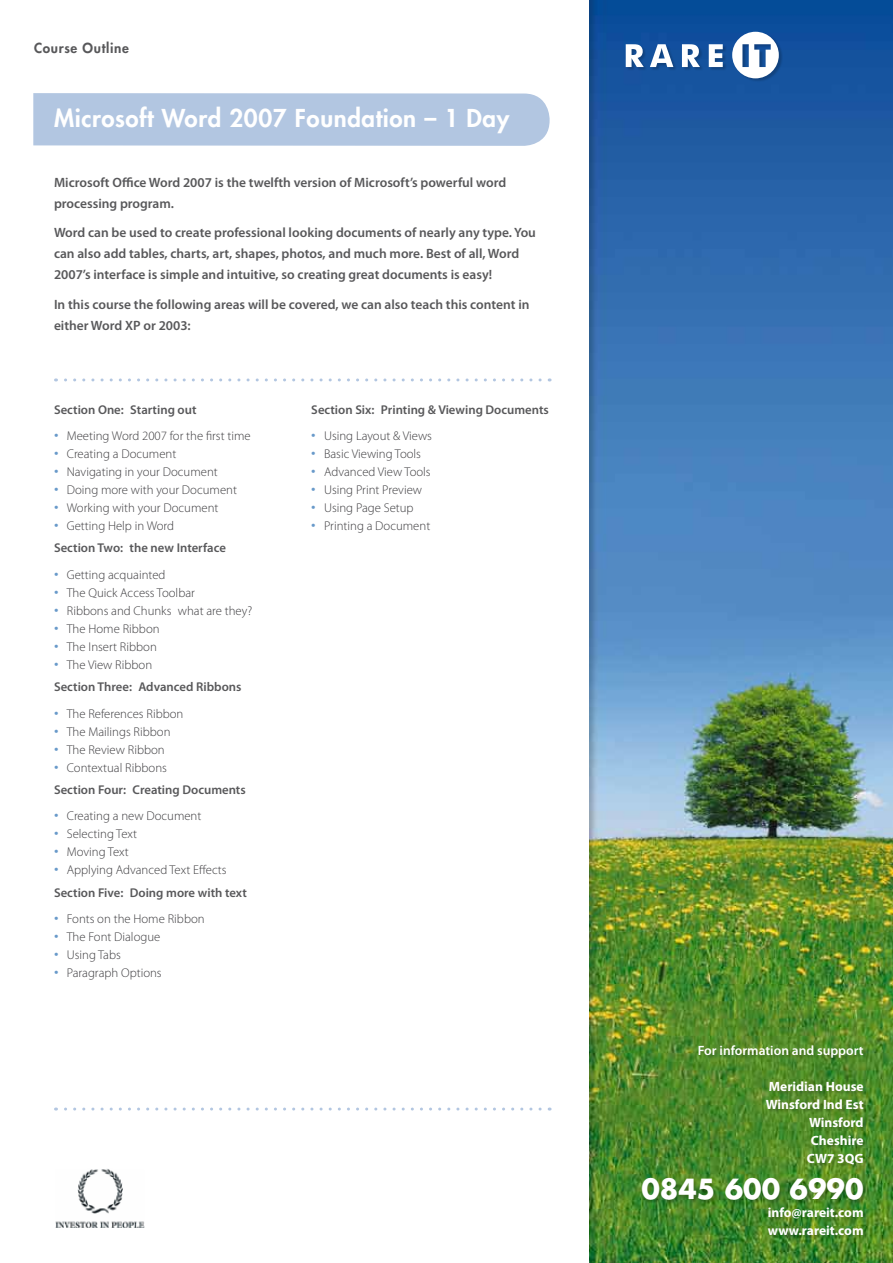
<style>
.page{position:relative;width:893px;height:1263px;background:#fff}
.page>*{position:absolute;margin:0;border:0;box-sizing:border-box;transform-origin:0 0}
.t1{font:700 27px "Futura Std";color:#fff}
.t2{font:800 24px "Futura Std";letter-spacing:.025em;color:#fff}
.t3{font:600 13.5px/21px "Myriad Pro";color:#58585a}
.t4{font:700 13.5px/18px "Myriad Pro";color:#fff;text-align:right}
.t5{font:600 13.5px "Myriad Pro";color:#fff}
.t6{font:800 13.5px "Futura Std";letter-spacing:.05em;color:#58585a}
.t7{font:300 12.75px "Myriad Pro";color:#3e3d40}
.t8{font:600 12.75px/22.2px "Myriad Pro";color:#58585a}
.s1{font-size:18px;color:#699aca}
.s2{font-weight:300;font-size:18px;color:#699aca}
.s3{font-weight:300;color:#3e3d40}
</style>
<div class="page">
<img style="left:589px;top:0;width:304px;height:1263px">
<div style="left:626px;top:32px;width:157px;height:51px;background:#000;opacity:.2"></div>
<svg style="left:732px;top:32px;width:47px;height:46px"></svg>
<svg style="left:626px;top:44px;width:18px;height:23px"></svg>
<svg style="left:650px;top:44px;width:23px;height:23px"></svg>
<svg style="left:682px;top:44px;width:18px;height:23px"></svg>
<svg style="left:709px;top:44px;width:14px;height:23px"></svg>
<div style="left:33px;top:93px;width:517px;height:53px;background:#b2c6e1"></div>
<svg style="left:56px;top:378px;width:484px;height:3px"></svg>
<svg style="left:56px;top:1107px;width:484px;height:3px"></svg>
<div style="left:642px;top:1046px;width:225px;height:193px;background:#000;opacity:.19"></div>
<img style="left:55px;top:1169px;width:90px;height:58px">
<p class="t6" style="left:34px;top:39px;width:96px">Course Outline</p>
<h2 class="t2" style="left:54px;top:103px;width:457px">Microsoft Word 2007 Foundation – 1 Day</h2>
<p class="t3" style="left:54px;top:172px;width:454px">Microsoft Office Word 2007 is the twelfth version of Microsoft’s powerful word processing program.</p>
<p class="t3" style="left:54px;top:222px;width:483px">Word can be used to create professional looking documents of nearly any type. You can also add tables, charts, art, shapes, photos, and much more. Best of all, Word<br>2007’s interface is simple and intuitive, so creating great documents is easy!</p>
<p class="t3" style="left:54px;top:294px;width:477px">In this course the following areas will be covered, we can also teach this content in either Word XP or 2003:</p>
<p class="t8" style="left:54px;top:398px;width:144px">Section One: Starting out</p>
<p class="t7" style="left:54px;top:429px;width:198px"><span class="s1">•</span> Meeting Word 2007 for the first time</p>
<p class="t7" style="left:54px;top:447px;width:124px"><span class="s1">•</span> Creating a Document</p>
<p class="t7" style="left:54px;top:465px;width:165px"><span class="s1">•</span> Navigating in your Document</p>
<p class="t7" style="left:54px;top:483px;width:184px"><span class="s1">•</span> Doing more with your Document</p>
<p class="t7" style="left:54px;top:501px;width:166px"><span class="s1">•</span> Working with your Document</p>
<p class="t8" style="left:54px;top:515px;width:173px"><span class="s2">•</span> <span class="s3">Getting Help in Word<br></span>Section Two: the new Interface</p>
<p class="t7" style="left:54px;top:568px;width:113px"><span class="s1">•</span> Getting acquainted</p>
<p class="t7" style="left:54px;top:586px;width:142px"><span class="s1">•</span> The Quick Access Toolbar</p>
<p class="t7" style="left:54px;top:604px;width:200px"><span class="s1">•</span> Ribbons and Chunks what are they?</p>
<p class="t7" style="left:54px;top:622px;width:107px"><span class="s1">•</span> The Home Ribbon</p>
<p class="t7" style="left:54px;top:640px;width:104px"><span class="s1">•</span> The Insert Ribbon</p>
<p class="t8" style="left:54px;top:654px;width:189px"><span class="s2">•</span> <span class="s3">The View Ribbon<br></span>Section Three: Advanced Ribbons</p>
<p class="t7" style="left:54px;top:706px;width:131px"><span class="s1">•</span> The References Ribbon</p>
<p class="t7" style="left:54px;top:724px;width:118px"><span class="s1">•</span> The Mailings Ribbon</p>
<p class="t7" style="left:54px;top:742px;width:112px"><span class="s1">•</span> The Review Ribbon</p>
<p class="t8" style="left:54px;top:756px;width:193px"><span class="s2">•</span> <span class="s3">Contextual Ribbons<br></span>Section Four: Creating Documents</p>
<p class="t7" style="left:54px;top:809px;width:149px"><span class="s1">•</span> Creating a new Document</p>
<p class="t7" style="left:54px;top:827px;width:85px"><span class="s1">•</span> Selecting Text</p>
<p class="t7" style="left:54px;top:845px;width:76px"><span class="s1">•</span> Moving Text</p>
<p class="t8" style="left:54px;top:859px;width:194px"><span class="s2">•</span> <span class="s3">Applying Advanced Text Effects<br></span>Section Five: Doing more with text</p>
<p class="t7" style="left:54px;top:912px;width:152px"><span class="s1">•</span> Fonts on the Home Ribbon</p>
<p class="t7" style="left:54px;top:930px;width:108px"><span class="s1">•</span> The Font Dialogue</p>
<p class="t7" style="left:54px;top:948px;width:68px"><span class="s1">•</span> Using Tabs</p>
<p class="t7" style="left:54px;top:966px;width:109px"><span class="s1">•</span> Paragraph Options</p>
<p class="t8" style="left:311px;top:398px;width:239px">Section Six: Printing &amp; Viewing Documents</p>
<p class="t7" style="left:311px;top:429px;width:122px"><span class="s1">•</span> Using Layout &amp; Views</p>
<p class="t7" style="left:311px;top:447px;width:111px"><span class="s1">•</span> Basic Viewing Tools</p>
<p class="t7" style="left:311px;top:465px;width:121px"><span class="s1">•</span> Advanced View Tools</p>
<p class="t7" style="left:311px;top:483px;width:112px"><span class="s1">•</span> Using Print Preview</p>
<p class="t7" style="left:311px;top:501px;width:104px"><span class="s1">•</span> Using Page Setup</p>
<p class="t7" style="left:311px;top:519px;width:120px"><span class="s1">•</span> Printing a Document</p>
<p class="t5" style="left:698px;top:1043px;width:167px">For information and support</p>
<p class="t4" style="left:766px;top:1078px;width:99px">Meridian House<br>Winsford Ind Est<br>Winsford<br>Cheshire<br>CW7 3QG</p>
<h1 class="t1" style="left:641px;top:1171px;width:224px">0845 600 6990</h1>
<p class="t4" style="left:768px;top:1204px;width:97px;text-align:left">info@rareit.com www.rareit.com</p>
</div>
